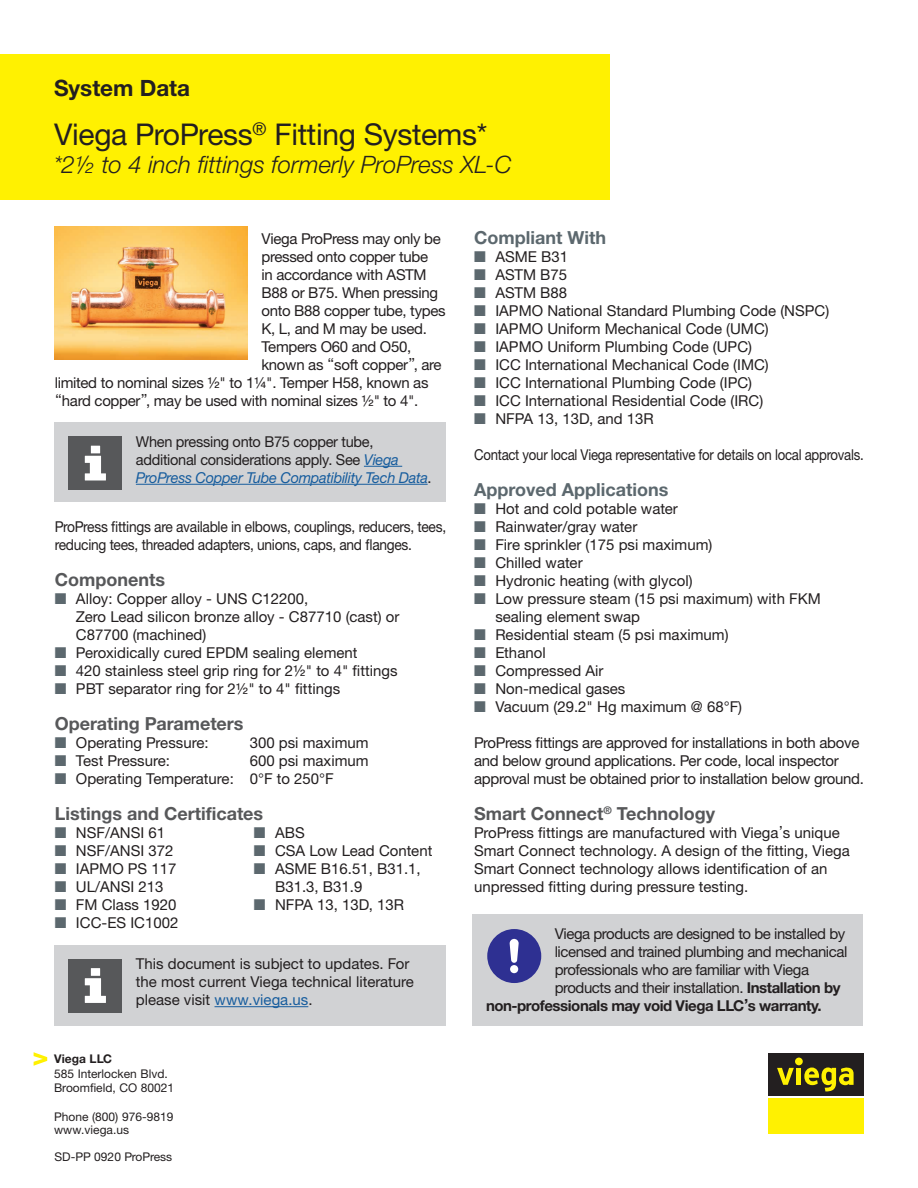
<style>
.page{position:relative;width:918px;height:1188px;background:#fff}
.page>*{position:absolute;margin:0;border:0;box-sizing:border-box;transform-origin:0 0}
.t1{font:30px "M Ying Hei PR Cfor Viega W4";letter-spacing:-.01em;color:#231f20}
.t2{font:italic 24px "M Ying Hei PR Cfor Viega W3";color:#231f20;scale:.96 1}
.t3{font:22.5px "M Ying Hei PR Cfor Viega W7";color:#231f20}
.t4{font:18px "M Ying Hei PR Cfor Viega W7";color:#57585a}
.t5{font:18px "M Ying Hei PR Cfor Viega W7";color:#5c686e}
.t6{font:15px/18px "M Ying Hei PR Cfor Viega W4";color:#231f20}
.t7{font:15px/18px "M Ying Hei PR Cfor Viega W4";letter-spacing:-.02em;color:#231f20}
.t8{font:15px/18px "M Ying Hei PR Cfor Viega W4";letter-spacing:-.03em;color:#231f20}
.t9{font:15px/18px "M Ying Hei PR Cfor Viega W4";letter-spacing:-.02em;color:#231f20;scale:.92 1}
.t10{font:15px "M Ying Hei PR Cfor Viega W4";letter-spacing:-.02em;color:#231f20;scale:.88 1}
.t11{font:15px "M Ying Hei PR Cfor Viega W7";letter-spacing:-.03em;color:#231f20}
.t12{font:12px/14.4px "M Ying Hei PR Cfor Viega W4";color:#231f20}
.t13{font:12px "M Ying Hei PR Cfor Viega W7";color:#231f20}
.s1{font-style:italic;color:#175d9e}
.s2{color:#5c686e}
.s3{color:#175d9e}
.s4{font-family:"M Ying Hei PR Cfor Viega W7"}
</style>
<div class="page">
<div style="left:769px;top:1099px;width:95px;height:35px;background:#fff101"></div>
<div style="left:769px;top:1053px;width:95px;height:42px;background:#231f20"></div>
<svg style="left:777px;top:1068px;width:17px;height:17px"></svg>
<hr style="left:797px;top:1068px;width:4px;height:17px;background:#fff101">
<div style="left:795px;top:1058px;width:8px;height:7px;background:#fff101;border-radius:50%"></div>
<svg style="left:804px;top:1067px;width:50px;height:25px"></svg>
<svg style="left:34px;top:1052px;width:13px;height:14px"></svg>
<div style="left:0;top:54px;width:610px;height:146px;background:#fff101"></div>
<div style="left:55px;top:423px;width:391px;height:79px;background:#d1d2d4"></div>
<hr style="left:364px;top:466px;width:38px;height:1px;background:#175d9e">
<hr style="left:136px;top:484px;width:292px;height:1px;background:#175d9e">
<div style="left:68px;top:436px;width:54px;height:54px;background:#57585a"></div>
<svg style="left:85px;top:446px;width:21px;height:34px"></svg>
<div style="left:472px;top:915px;width:391px;height:111px;background:#d1d2d4"></div>
<div style="left:487px;top:929px;width:54px;height:54px;background:#2e3092;border-radius:50%"></div>
<svg style="left:509px;top:939px;width:10px;height:34px"></svg>
<div style="left:55px;top:945px;width:391px;height:81px;background:#d1d2d4"></div>
<hr style="left:215px;top:1006px;width:93px;height:1px;background:#175d9e">
<div style="left:68px;top:959px;width:54px;height:54px;background:#57585a"></div>
<svg style="left:85px;top:968px;width:21px;height:35px"></svg>
<img style="left:54px;top:226px;width:194px;height:133px">
<h3 class="t3" style="left:54px;top:75px;width:138px">System Data</h3>
<h1 class="t1" style="left:54px;top:115px;width:435px">Viega ProPress<sup>®</sup> Fitting Systems*</h1>
<h2 class="t2" style="left:54px;top:150px;width:478px">*2½ to 4 inch fittings formerly ProPress XL-C</h2>
<p class="t7" style="left:261px;top:230px;width:181px">Viega ProPress may only be</p>
<p class="t7" style="left:261px;top:248px;width:168px">pressed onto copper tube</p>
<p class="t7" style="left:261px;top:266px;width:166px">in accordance with ASTM</p>
<p class="t7" style="left:261px;top:284px;width:178px">B88 or B75. When pressing</p>
<p class="t7" style="left:261px;top:302px;width:186px">onto B88 copper tube, types</p>
<p class="t7" style="left:261px;top:320px;width:167px">K, L, and M may be used.</p>
<p class="t7" style="left:261px;top:338px;width:151px">Tempers O60 and O50,</p>
<p class="t7" style="left:261px;top:356px;width:182px">known as “soft copper”, are</p>
<p class="t7" style="left:55px;top:374px;width:375px">limited to nominal sizes ½" to 1¼". Temper H58, known as</p>
<p class="t7" style="left:55px;top:392px;width:365px">“hard copper”, may be used with nominal sizes ½" to 4".</p>
<p class="t7" style="left:136px;top:432px;width:297px">When pressing onto B75 copper tube, additional considerations apply. See <span class="s1">Viega<br>ProPress Copper Tube Compatibility Tech Data</span>.</p>
<p class="t9" style="left:55px;top:518px;width:427px">ProPress fittings are available in elbows, couplings, reducers, tees, reducing tees, threaded adapters, unions, caps, and flanges.</p>
<p class="t4" style="left:55px;top:569px;width:112px">Components</p>
<p class="t6" style="left:76px;top:590px;width:325px;text-indent:-21px"><span class="s2">■</span> Alloy: Copper alloy - UNS C12200,<br>Zero Lead silicon bronze alloy - C87710 (cast) or<br>C87700 (machined)</p>
<p class="t6" style="left:55px;top:644px;width:304px"><span class="s2">■</span> Peroxidically cured EPDM sealing element</p>
<p class="t6" style="left:55px;top:662px;width:344px"><span class="s2">■</span> 420 stainless steel grip ring for 2½" to 4" fittings</p>
<p class="t6" style="left:55px;top:680px;width:287px"><span class="s2">■</span> PBT separator ring for 2½" to 4" fittings</p>
<p class="t4" style="left:55px;top:713px;width:190px">Operating Parameters</p>
<p class="t6" style="left:55px;top:734px;width:155px"><span class="s2">■</span> Operating Pressure:</p>
<p class="t6" style="left:250px;top:734px;width:120px">300 psi maximum</p>
<p class="t6" style="left:55px;top:752px;width:117px"><span class="s2">■</span> Test Pressure:</p>
<p class="t6" style="left:250px;top:752px;width:120px">600 psi maximum</p>
<p class="t6" style="left:55px;top:770px;width:281px"><span class="s2">■</span> Operating Temperature: 0°F to 250°F</p>
<p class="t4" style="left:55px;top:803px;width:210px">Listings and Certificates</p>
<p class="t6" style="left:55px;top:824px;width:112px"><span class="s2">■</span> NSF/ANSI 61</p>
<p class="t6" style="left:55px;top:842px;width:120px"><span class="s2">■</span> NSF/ANSI 372</p>
<p class="t6" style="left:55px;top:860px;width:123px"><span class="s2">■</span> IAPMO PS 117</p>
<p class="t6" style="left:55px;top:878px;width:110px"><span class="s2">■</span> UL/ANSI 213</p>
<p class="t6" style="left:55px;top:896px;width:123px"><span class="s2">■</span> FM Class 1920</p>
<p class="t6" style="left:55px;top:914px;width:125px"><span class="s2">■</span> ICC-ES IC1002</p>
<p class="t6" style="left:254px;top:824px;width:52px"><span class="s2">■</span> ABS</p>
<p class="t6" style="left:254px;top:842px;width:180px"><span class="s2">■</span> CSA Low Lead Content</p>
<p class="t6" style="left:275px;top:860px;width:147px;text-indent:-21px"><span class="s2">■</span> ASME B16.51, B31.1,<br>B31.3, B31.9</p>
<p class="t6" style="left:254px;top:896px;width:152px"><span class="s2">■</span> NFPA 13, 13D, 13R</p>
<p class="t6" style="left:136px;top:955px;width:280px">This document is subject to updates. For the most current Viega technical literature please visit <span class="s3">www.viega.us</span>.</p>
<p class="t13" style="left:54px;top:1052px;width:60px">Viega LLC</p>
<p class="t12" style="left:54px;top:1066px;width:122px">585 Interlocken Blvd.<br>Broomfield, CO 80021</p>
<p class="t12" style="left:54px;top:1110px;width:121px;line-height:13.5px">Phone (800) 976-9819 www.viega.us</p>
<p class="t12" style="left:55px;top:1149px;width:119px">SD-PP 0920 ProPress</p>
<p class="t5" style="left:474px;top:227px;width:134px">Compliant With</p>
<p class="t6" style="left:474px;top:248px;width:96px"><span class="s2">■</span> ASME B31</p>
<p class="t6" style="left:474px;top:266px;width:95px"><span class="s2">■</span> ASTM B75</p>
<p class="t6" style="left:474px;top:284px;width:95px"><span class="s2">■</span> ASTM B88</p>
<p class="t6" style="left:474px;top:302px;width:357px"><span class="s2">■</span> IAPMO National Standard Plumbing Code (NSPC)</p>
<p class="t6" style="left:474px;top:320px;width:296px"><span class="s2">■</span> IAPMO Uniform Mechanical Code (UMC)</p>
<p class="t6" style="left:474px;top:338px;width:279px"><span class="s2">■</span> IAPMO Uniform Plumbing Code (UPC)</p>
<p class="t6" style="left:474px;top:356px;width:296px"><span class="s2">■</span> ICC International Mechanical Code (IMC)</p>
<p class="t6" style="left:474px;top:374px;width:280px"><span class="s2">■</span> ICC International Plumbing Code (IPC)</p>
<p class="t6" style="left:474px;top:392px;width:291px"><span class="s2">■</span> ICC International Residential Code (IRC)</p>
<p class="t6" style="left:474px;top:410px;width:181px"><span class="s2">■</span> NFPA 13, 13D, and 13R</p>
<p class="t10" style="left:474px;top:445px;width:444px">Contact your local Viega representative for details on local approvals.</p>
<p class="t5" style="left:474px;top:479px;width:196px">Approved Applications</p>
<p class="t6" style="left:474px;top:500px;width:205px"><span class="s2">■</span> Hot and cold potable water</p>
<p class="t6" style="left:474px;top:518px;width:165px"><span class="s2">■</span> Rainwater/gray water</p>
<p class="t6" style="left:474px;top:536px;width:240px"><span class="s2">■</span> Fire sprinkler (175 psi maximum)</p>
<p class="t6" style="left:474px;top:554px;width:110px"><span class="s2">■</span> Chilled water</p>
<p class="t6" style="left:474px;top:572px;width:220px"><span class="s2">■</span> Hydronic heating (with glycol)</p>
<p class="t6" style="left:495px;top:590px;width:327px;text-indent:-21px"><span class="s2">■</span> Low pressure steam (15 psi maximum) with FKM sealing element swap</p>
<p class="t6" style="left:474px;top:626px;width:256px"><span class="s2">■</span> Residential steam (5 psi maximum)</p>
<p class="t6" style="left:474px;top:644px;width:73px"><span class="s2">■</span> Ethanol</p>
<p class="t6" style="left:474px;top:662px;width:131px"><span class="s2">■</span> Compressed Air</p>
<p class="t6" style="left:474px;top:680px;width:153px"><span class="s2">■</span> Non-medical gases</p>
<p class="t6" style="left:474px;top:698px;width:270px"><span class="s2">■</span> Vacuum (29.2" Hg maximum @ 68°F)</p>
<p class="t7" style="left:474px;top:734px;width:391px">ProPress fittings are approved for installations in both above and below ground applications. Per code, local inspector approval must be obtained prior to installation below ground.</p>
<p class="t4" style="left:474px;top:803px;width:242px">Smart Connect<sup>®</sup> Technology</p>
<p class="t6" style="left:474px;top:824px;width:377px">ProPress fittings are manufactured with Viega’s unique Smart Connect technology. A design of the fitting, Viega Smart Connect technology allows identification of an unpressed fitting during pressure testing.</p>
<p class="t8" style="left:555px;top:925px;width:294px">Viega products are designed to be installed by licensed and trained plumbing and mechanical professionals who are familiar with Viega products and their installation. <span class="s4">Installation by</span></p>
<p class="t11" style="left:486px;top:997px;width:337px">non-professionals may void Viega LLC’s warranty.</p>
</div>
